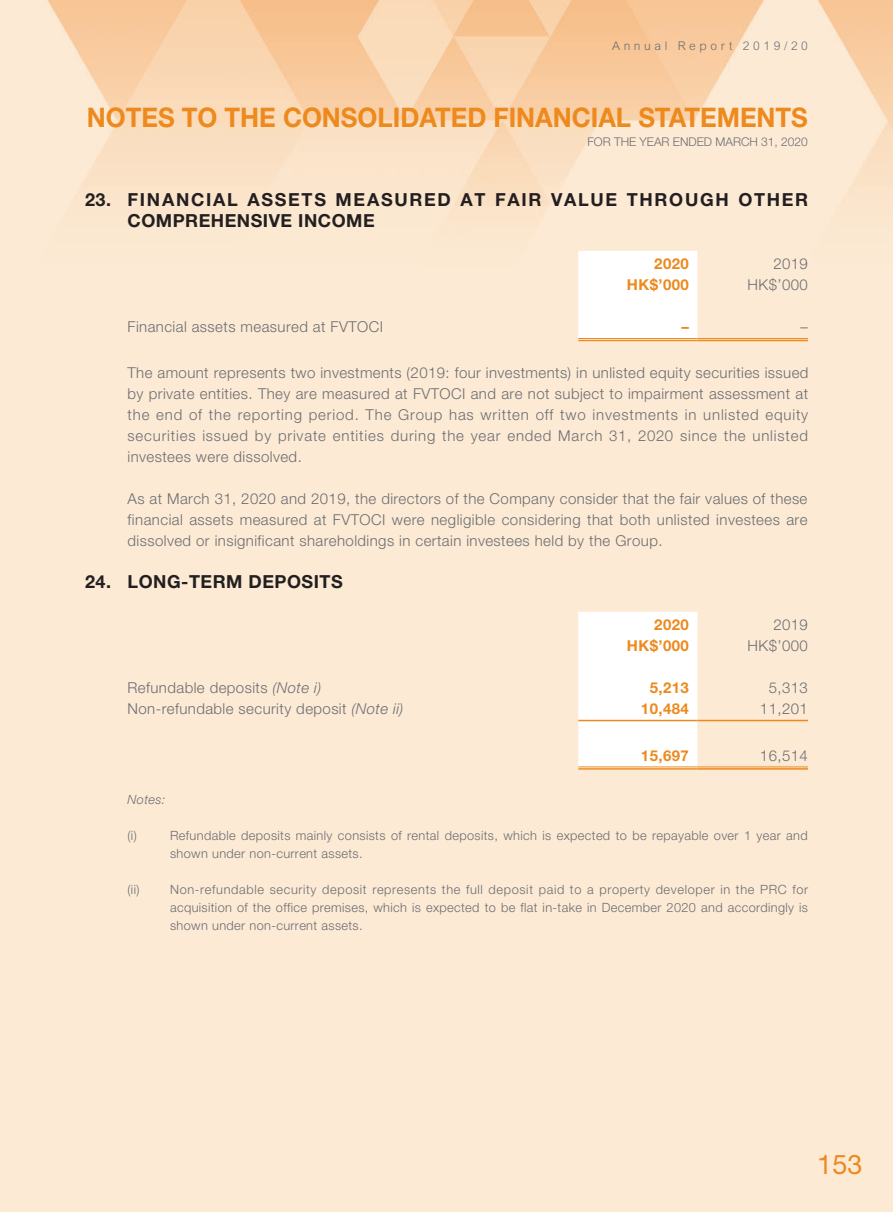
<style>
.page{position:relative;width:893px;height:1212px;background:#fcead5}
.page>*{position:absolute;margin:0;border:0;box-sizing:border-box;transform-origin:0 0}
.t1{font:700 27px "Helvetica Neue LT Std";color:#ed891d;scale:.95 1}
.t2{font:27px "Helvetica Neue LT Std";color:#ed891d}
._01_H1{font:700 18px/21px "Helvetica Neue LT Std";letter-spacing:.095em;color:#231f20}
._01_H1-2{font:700 18px "Helvetica Neue LT Std";letter-spacing:.03em;color:#231f20}
._00_txt{font:300 15px/21px "Helvetica Neue LT Std";letter-spacing:.03em;color:#6c6d70;text-align:justify}
._50_Table_txt{font:300 15px "Helvetica Neue LT Std";letter-spacing:.03em;color:#6c6d70}
._50_Table_txt-2{font:700 15px "Helvetica Neue LT Std";letter-spacing:.03em;color:#ed891d}
._06_Notes{font:300 12.75px/18px "Helvetica Neue LT Std";letter-spacing:.03em;color:#6c6d70}
._06_Notes-2{font:italic 300 12.75px "Helvetica Neue LT Std";letter-spacing:.03em;color:#6c6d70}
.t3{font:300 12px "Helvetica Neue LT Std";color:#6c6d70}
.t4{font:300 12px "Arial MT Std";letter-spacing:.3em;color:#6c6d70}
.s1{font-style:italic}
</style>
<div class="page">
<img style="left:47px;top:0;width:846px;height:342px">
<div style="left:578px;top:251px;width:119px;height:89px;background:#fff"></div>
<hr style="left:578px;top:338px;width:119px;height:1px;background:#ed891d">
<hr style="left:578px;top:340px;width:119px;height:1px;background:#ed891d">
<hr style="left:697px;top:338px;width:111px;height:1px;background:#ed891d">
<hr style="left:697px;top:340px;width:111px;height:1px;background:#ed891d">
<div style="left:578px;top:612px;width:119px;height:155px;background:#fff"></div>
<hr style="left:578px;top:720px;width:119px;height:1px;background:#ed891d">
<hr style="left:697px;top:720px;width:111px;height:1px;background:#ed891d">
<hr style="left:578px;top:767px;width:119px;height:1px;background:#ed891d">
<hr style="left:578px;top:768px;width:119px;height:2px;background:#ed891d">
<hr style="left:697px;top:767px;width:111px;height:1px;background:#ed891d">
<hr style="left:697px;top:768px;width:111px;height:2px;background:#ed891d">
<p class="t4" style="left:612px;top:39px;width:197px">Annual Report 2019/20</p>
<h1 class="t1" style="left:87px;top:100px;width:761px">NOTES TO THE CONSOLIDATED FINANCIAL STATEMENTS</h1>
<p class="t3" style="left:587px;top:134px;width:222px">FOR THE YEAR ENDED MARCH 31, 2020</p>
<p class="_01_H1" style="left:128px;top:189px;width:682px;text-indent:-43px">23. FINANCIAL ASSETS MEASURED AT FAIR VALUE THROUGH OTHER<br>COMPREHENSIVE INCOME</p>
<p class="_50_Table_txt-2" style="left:654px;top:255px;width:36px">2020</p>
<p class="_50_Table_txt" style="left:773px;top:255px;width:36px">2019</p>
<p class="_50_Table_txt-2" style="left:627px;top:276px;width:63px">HK$’000</p>
<p class="_50_Table_txt" style="left:748px;top:276px;width:62px">HK$’000</p>
<p class="_50_Table_txt" style="left:128px;top:318px;width:257px">Financial assets measured at FVTOCI</p>
<p class="_50_Table_txt-2" style="left:681px;top:318px;width:9px">–</p>
<p class="_50_Table_txt" style="left:800px;top:318px;width:9px">–</p>
<p class="_00_txt" style="left:128px;top:362px;width:682px">The amount represents two investments (2019: four investments) in unlisted equity securities issued by private entities. They are measured at FVTOCI and are not subject to impairment assessment at the end of the reporting period. The Group has written off two investments in unlisted equity securities issued by private entities during the year ended March 31, 2020 since the unlisted investees were dissolved.</p>
<p class="_00_txt" style="left:128px;top:488px;width:681px">As at March 31, 2020 and 2019, the directors of the Company consider that the fair values of these financial assets measured at FVTOCI were negligible considering that both unlisted investees are dissolved or insignificant shareholdings in certain investees held by the Group.</p>
<p class="_01_H1-2" style="left:85px;top:571px;width:259px">24. LONG-TERM DEPOSITS</p>
<p class="_50_Table_txt-2" style="left:654px;top:615px;width:36px">2020</p>
<p class="_50_Table_txt" style="left:773px;top:616px;width:36px">2019</p>
<p class="_50_Table_txt-2" style="left:627px;top:636px;width:63px">HK$’000</p>
<p class="_50_Table_txt" style="left:748px;top:637px;width:62px">HK$’000</p>
<p class="_50_Table_txt" style="left:128px;top:679px;width:195px">Refundable deposits <span class="s1">(Note i)</span></p>
<p class="_50_Table_txt-2" style="left:650px;top:678px;width:41px">5,213</p>
<p class="_50_Table_txt" style="left:769px;top:679px;width:41px">5,313</p>
<p class="_50_Table_txt" style="left:128px;top:700px;width:277px">Non-refundable security deposit <span class="s1">(Note ii)</span></p>
<p class="_50_Table_txt-2" style="left:641px;top:699px;width:49px">10,484</p>
<p class="_50_Table_txt" style="left:760px;top:700px;width:49px">11,201</p>
<p class="_50_Table_txt-2" style="left:641px;top:746px;width:49px">15,697</p>
<p class="_50_Table_txt" style="left:760px;top:746px;width:49px">16,514</p>
<p class="_06_Notes-2" style="left:128px;top:791px;width:39px">Notes:</p>
<p class="_06_Notes" style="left:128px;top:826px;width:11px">(i)</p>
<p class="_06_Notes" style="left:170px;top:826px;width:639px">Refundable deposits mainly consists of rental deposits, which is expected to be repayable over 1 year and shown under non-current assets.</p>
<p class="_06_Notes" style="left:170px;top:880px;width:640px;text-align:justify;text-indent:-43px">(ii) Non-refundable security deposit represents the full deposit paid to a property developer in the PRC for acquisition of the office premises, which is expected to be flat in-take in December 2020 and accordingly is shown under non-current assets.</p>
<h1 class="t2" style="left:817px;top:1148px;width:47px">153</h1>
</div>
